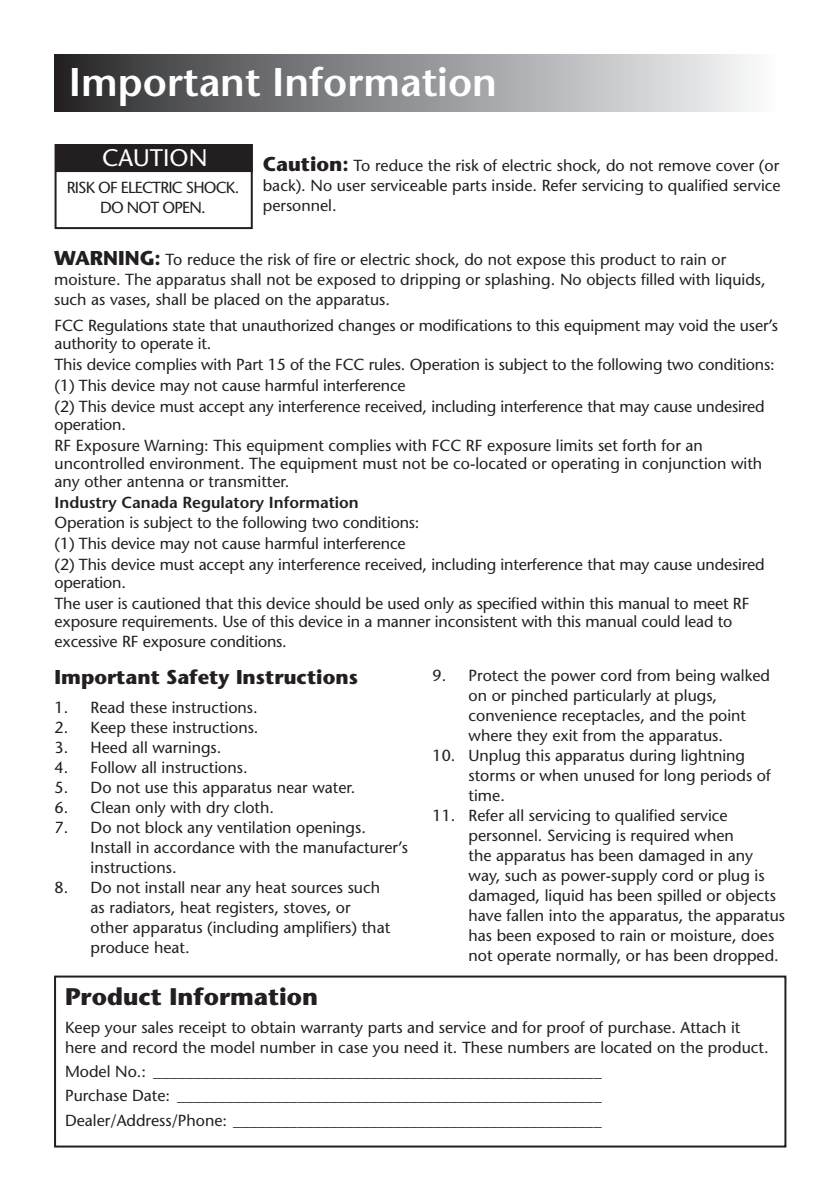
<style>
.page{position:relative;width:840px;height:1191px;background:#fff}
.page>*{position:absolute;margin:0;border:0;box-sizing:border-box;transform-origin:0 0}
.t1{font:600 40px "Stone Sans";color:#fff}
.t2{font:700 24px "Stone Sans";color:#231f20}
.t3{font:24px "Stone Sans";color:#fff}
.t4{font:700 20px "Stone Sans";color:#231f20}
.t5{font:16px/20px "Stone Sans";color:#231f20}
.t6{font:600 16px "Stone Sans";color:#231f20}
.t7{font:16px/20px "Stone Sans";letter-spacing:-.05em;color:#231f20;text-align:center}
.s1{font-weight:700;font-size:20px}
</style>
<div class="page">
<div style="left:54px;top:54px;width:730px;height:58px;background:linear-gradient(to right,#2a2a2d,#fdfeff)"></div>
<div style="left:54px;top:144px;width:198px;height:85px;border:2px solid #231f20"></div>
<div style="left:56px;top:145px;width:196px;height:26px;background:#231f20"></div>
<div style="left:56px;top:144px;width:196px;height:28px;border:2px solid #231f20"></div>
<div style="left:54px;top:975px;width:732px;height:172px;border:2px solid #231f20"></div>
<h1 class="t1" style="left:69px;top:58px;width:429px">Important Information</h1>
<h2 class="t3" style="left:102px;top:143px;width:107px">CAUTION</h2>
<p class="t5" style="left:262px;top:156px;width:519px;text-align:justify"><span class="s1">Caution:</span> To reduce the risk of electric shock, do not remove cover (or back). No user serviceable parts inside. Refer servicing to qualified service personnel.</p>
<p class="t7" style="left:67px;top:178px;width:174px">RISK OF ELECTRIC SHOCK.<br>DO NOT OPEN.</p>
<p class="t5" style="left:54px;top:249px;width:712px"><span class="s1">WARNING:</span> To reduce the risk of fire or electric shock, do not expose this product to rain or moisture. The apparatus shall not be exposed to dripping or splashing. No objects filled with liquids, such as vases, shall be placed on the apparatus.</p>
<p class="t5" style="left:54px;top:316px;width:724px;line-height:18px">FCC Regulations state that unauthorized changes or modifications to this equipment may void the user’s authority to operate it.</p>
<p class="t5" style="left:54px;top:354px;width:721px;line-height:20.8px">This device complies with Part 15 of the FCC rules. Operation is subject to the following two conditions: (1) This device may not cause harmful interference<br>(2) This device must accept any interference received, including interference that may cause undesired</p>
<p class="t5" style="left:54px;top:414px;width:649px;line-height:20.8px">operation.<br>RF Exposure Warning: This equipment complies with FCC RF exposure limits set forth for an</p>
<p class="t5" style="left:54px;top:454px;width:708px;line-height:18px">uncontrolled environment. The equipment must not be co-located or operating in conjunction with any other antenna or transmitter.</p>
<p class="t6" style="left:54px;top:492px;width:305px">Industry Canada Regulatory Information</p>
<p class="t5" style="left:54px;top:512px;width:711px;line-height:20.8px">Operation is subject to the following two conditions:<br>(1) This device may not cause harmful interference<br>(2) This device must accept any interference received, including interference that may cause undesired</p>
<p class="t5" style="left:54px;top:572px;width:696px;line-height:20.8px">operation.<br>The user is cautioned that this device should be used only as specified within this manual to meet RF</p>
<p class="t5" style="left:54px;top:611px;width:679px">exposure requirements. Use of this device in a manner inconsistent with this manual could lead to excessive RF exposure conditions.</p>
<p class="t4" style="left:54px;top:665px;width:305px">Important Safety Instructions</p>
<p class="t5" style="left:54px;top:697px;width:205px">1. Read these instructions.</p>
<p class="t5" style="left:54px;top:717px;width:205px">2. Keep these instructions.</p>
<p class="t5" style="left:54px;top:737px;width:168px">3. Heed all warnings.</p>
<p class="t5" style="left:54px;top:757px;width:194px">4. Follow all instructions.</p>
<p class="t5" style="left:54px;top:777px;width:302px">5. Do not use this apparatus near water.</p>
<p class="t5" style="left:54px;top:797px;width:221px">6. Clean only with dry cloth.</p>
<p class="t5" style="left:90px;top:817px;width:318px;text-indent:-36px">7. Do not block any ventilation openings.<br>Install in accordance with the manufacturer’s instructions.</p>
<p class="t5" style="left:90px;top:877px;width:301px;text-indent:-36px">8. Do not install near any heat sources such as radiators, heat registers, stoves, or other apparatus (including amplifiers) that produce heat.</p>
<p class="t5" style="left:468px;top:665px;width:303px;text-indent:-36px">9. Protect the power cord from being walked on or pinched particularly at plugs, convenience receptacles, and the point where they exit from the apparatus.</p>
<p class="t5" style="left:468px;top:745px;width:303px;text-indent:-36px">10. Unplug this apparatus during lightning storms or when unused for long periods of time.</p>
<p class="t5" style="left:468px;top:805px;width:318px;text-indent:-36px">11. Refer all servicing to qualified service personnel. Servicing is required when<br>the apparatus has been damaged in any way, such as power-supply cord or plug is damaged, liquid has been spilled or objects have fallen into the apparatus, the apparatus has been exposed to rain or moisture, does not operate normally, or has been dropped.</p>
<h2 class="t2" style="left:65px;top:981px;width:254px">Product Information</h2>
<p class="t5" style="left:65px;top:1017px;width:704px">Keep your sales receipt to obtain warranty parts and service and for proof of purchase. Attach it here and record the model number in case you need it. These numbers are located on the product.</p>
<p class="t5" style="left:65px;top:1059px;width:537px;line-height:24.4px;text-align:justify">Model No.: ________________________________________________________ Purchase Date: _____________________________________________________ Dealer/Address/Phone: ______________________________________________</p>
</div>
